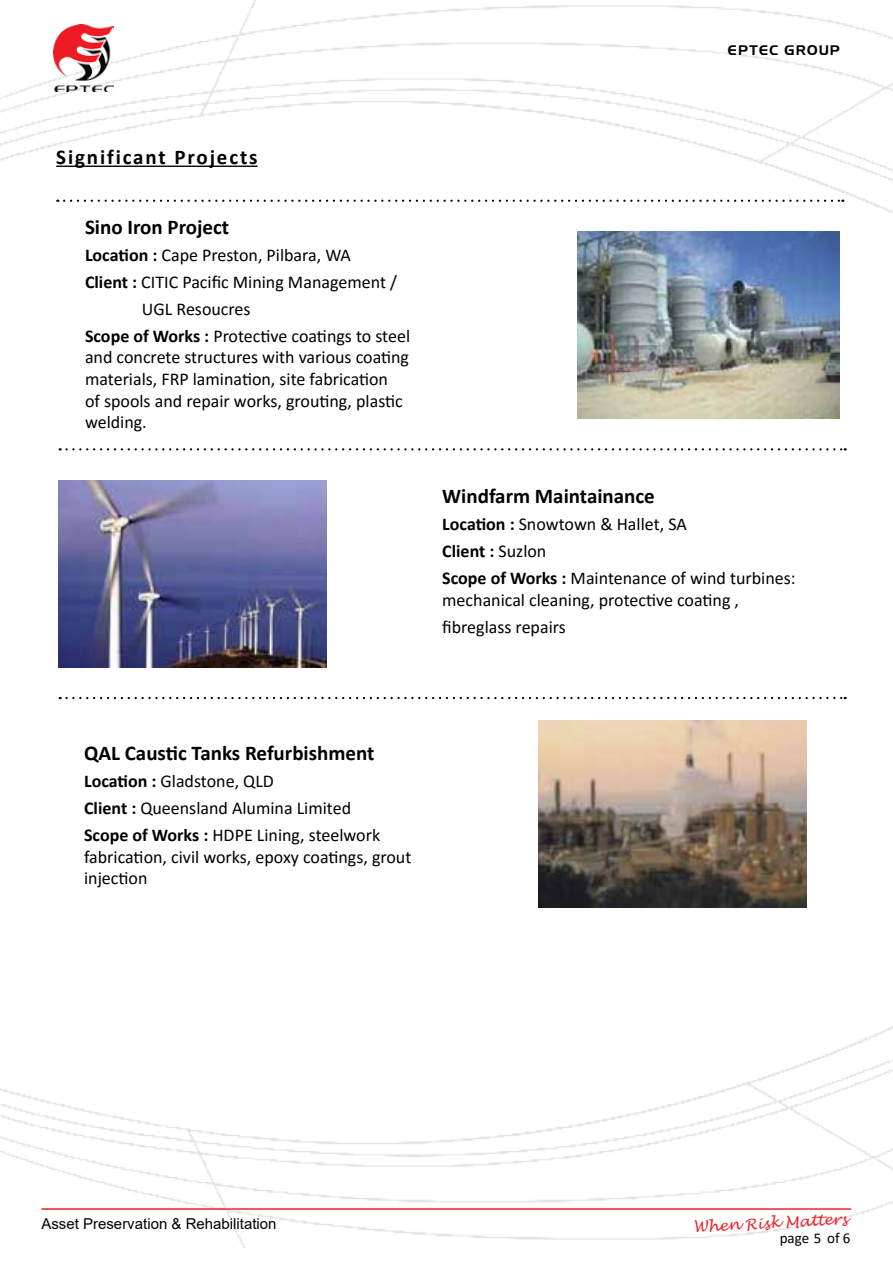
<style>
.page{position:relative;width:893px;height:1263px;background:#fff}
.page>*{position:absolute;margin:0;border:0;box-sizing:border-box;transform-origin:0 0}
.t1{font:700 21px "Calibri";color:#000}
.t2{font:700 21px "Calibri";letter-spacing:.09em;color:#000}
.t3{font:18px/27px "Calibri";color:#000}
.t4{font:15px "Arial";color:#000}
.t5{font:italic 15px "Lucida Handwriting";color:#ed2127}
.t6{font:15px "Calibri";color:#000}
.t7{font:13.5px "Newtown";letter-spacing:.09em;color:#000}
.s1{font-weight:700}
</style>
<div class="page">
<img style="left:0;top:0;width:893px;height:239px">
<img style="left:0;top:1026px;width:893px;height:221px">
<img style="left:54px;top:25px;width:59px;height:67px">
<hr style="left:41px;top:1208px;width:810px;height:2px;background:#ed2127">
<hr style="left:56px;top:166px;width:202px;height:1px;background:#000">
<svg style="left:64px;top:200px;width:779px;height:2px"></svg>
<svg style="left:60px;top:448px;width:786px;height:2px"></svg>
<svg style="left:60px;top:697px;width:786px;height:2px"></svg>
<img style="left:578px;top:231px;width:261px;height:188px">
<img style="left:59px;top:480px;width:268px;height:187px">
<img style="left:539px;top:721px;width:268px;height:187px">
<p class="t7" style="left:728px;top:42px;width:113px">EPTEC GROUP</p>
<p class="t2" style="left:56px;top:142px;width:203px">Significant Projects</p>
<p class="t1" style="left:85px;top:212px;width:146px">Sino Iron Project</p>
<p class="t3" style="left:85px;top:241px;width:267px"><span class="s1">Location :</span> Cape Preston, Pilbara, WA</p>
<p class="t3" style="left:85px;top:268px;width:314px"><span class="s1">Client :</span> CITIC Pacific Mining Management /</p>
<p class="t3" style="left:142px;top:295px;width:110px">UGL Resoucres</p>
<p class="t3" style="left:85px;top:322px;width:327px"><span class="s1">Scope of Works :</span> Protective coatings to steel</p>
<p class="t3" style="left:85px;top:346px;width:326px;line-height:21.6px">and concrete structures with various coating materials, FRP lamination, site fabrication<br>of spools and repair works, grouting, plastic welding.</p>
<p class="t1" style="left:442px;top:481px;width:214px">Windfarm Maintainance</p>
<p class="t3" style="left:442px;top:510px;width:355px"><span class="s1">Location :</span> Snowtown &amp; Hallet, SA<br><span class="s1">Client :</span> Suzlon<br><span class="s1">Scope of Works :</span> Maintenance of wind turbines:</p>
<p class="t3" style="left:442px;top:586px;width:298px">mechanical cleaning, protective coating , fibreglass repairs</p>
<p class="t1" style="left:84px;top:738px;width:292px">QAL Caustic Tanks Refurbishment</p>
<p class="t3" style="left:84px;top:767px;width:298px"><span class="s1">Location :</span> Gladstone, QLD<br><span class="s1">Client :</span> Queensland Alumina Limited<br><span class="s1">Scope of Works :</span> HDPE Lining, steelwork</p>
<p class="t3" style="left:84px;top:845px;width:329px;line-height:21.6px">fabrication, civil works, epoxy coatings, grout injection</p>
<p class="t4" style="left:41px;top:1213px;width:237px">Asset Preservation &amp; Rehabilitation</p>
<p class="t5" style="left:693px;top:1218px;width:155px;rotate:-3deg">When Risk Matters</p>
<p class="t6" style="left:780px;top:1228px;width:72px">page 5 of 6</p>
</div>
